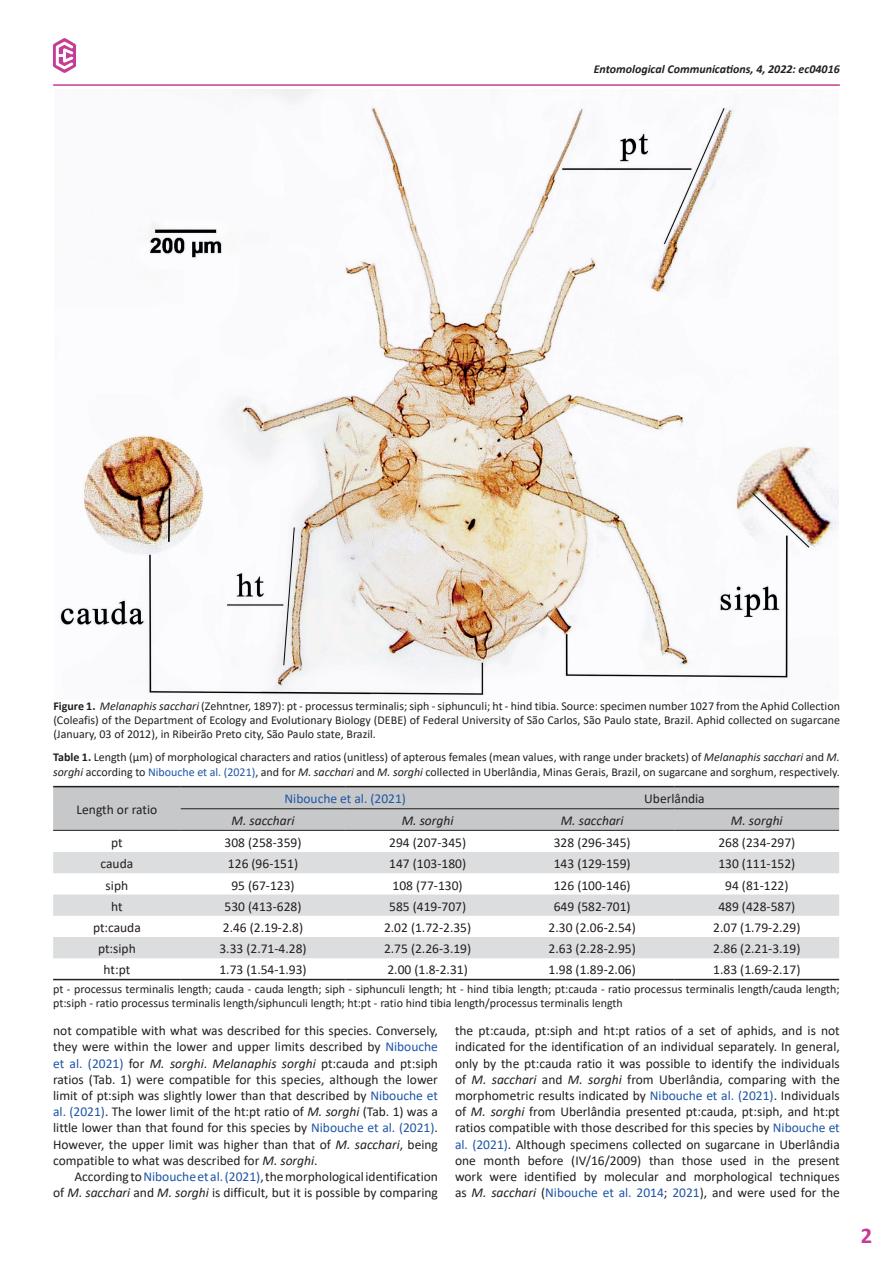
<style>
.page{position:relative;width:893px;height:1263px;background:#fff}
.page>*{position:absolute;margin:0;border:0;box-sizing:border-box;transform-origin:0 0}
.PageNumber{font:700 22.5px "Calibri";color:#c53b96}
.t1{font:13.5px/16.2px "Calibri";color:#231f20;text-align:justify}
.t2{font:italic 13.5px "Calibri";color:#231f20}
.t3{font:13.5px "Calibri";color:#1e56a6}
.Legend{font:12px/14.4px "Calibri";color:#231f20}
.t4{font:italic 700 12px "Calibri";color:#231f20}
.s1{font-weight:700}
.s2{font-style:italic}
.s3{color:#1e56a6}
</style>
<div class="page">
<hr style="left:53px;top:84px;width:787px;height:2px;background:#c53b96">
<img style="left:53px;top:38px;width:23px;height:35px">
<img style="left:59px;top:89px;width:780px;height:607px">
<div style="left:53px;top:787px;width:786px;height:43px;background:#c7c8ca"></div>
<svg style="left:53px;top:852px;width:786px;height:106px;fill:#dcdddf"></svg>
<hr style="left:181px;top:808px;width:164px;height:1px;background:#231f20">
<hr style="left:345px;top:808px;width:165px;height:1px;background:#231f20">
<hr style="left:510px;top:808px;width:164px;height:1px;background:#231f20">
<hr style="left:674px;top:808px;width:165px;height:1px;background:#231f20">
<hr style="left:53px;top:830px;width:128px;height:1px;background:#231f20">
<hr style="left:181px;top:830px;width:164px;height:1px;background:#231f20">
<hr style="left:345px;top:830px;width:165px;height:1px;background:#231f20">
<hr style="left:510px;top:830px;width:164px;height:1px;background:#231f20">
<hr style="left:674px;top:830px;width:165px;height:1px;background:#231f20">
<hr style="left:53px;top:979px;width:128px;height:1px;background:#231f20">
<hr style="left:181px;top:979px;width:164px;height:1px;background:#231f20">
<hr style="left:345px;top:979px;width:165px;height:1px;background:#231f20">
<hr style="left:510px;top:979px;width:164px;height:1px;background:#231f20">
<hr style="left:674px;top:979px;width:165px;height:1px;background:#231f20">
<hr style="left:53px;top:786px;width:128px;height:1px;background:#231f20">
<hr style="left:181px;top:786px;width:164px;height:1px;background:#231f20">
<hr style="left:345px;top:786px;width:165px;height:1px;background:#231f20">
<hr style="left:510px;top:786px;width:164px;height:1px;background:#231f20">
<hr style="left:674px;top:786px;width:165px;height:1px;background:#231f20">
<p class="t4" style="left:594px;top:60px;width:248px">Entomological Communications, 4, 2022: ec04016</p>
<p class="Legend" style="left:53px;top:698px;width:788px;text-align:justify"><span class="s1">Figure 1.</span> <span class="s2">Melanaphis sacchari</span> (Zehntner, 1897): pt - processus terminalis; siph - siphunculi; ht - hind tibia. Source: specimen number 1027 from the Aphid Collection (Coleafis) of the Department of Ecology and Evolutionary Biology (DEBE) of Federal University of São Carlos, São Paulo state, Brazil. Aphid collected on sugarcane (January, 03 of 2012), in Ribeirão Preto city, São Paulo state, Brazil.</p>
<p class="Legend" style="left:53px;top:750px;width:788px"><span class="s1">Table 1.</span> Length (μm) of morphological characters and ratios (unitless) of apterous females (mean values, with range under brackets) of <span class="s2">Melanaphis sacchari</span> and <span class="s2">M. sorghi</span> according to <span class="s3">Nibouche et al. (2021)</span>, and for <span class="s2">M. sacchari</span> and <span class="s2">M. sorghi</span> collected in Uberlândia, Minas Gerais, Brazil, on sugarcane and sorghum, respectively.</p>
<p class="t1" style="left:77px;top:801px;width:82px">Length or ratio</p>
<p class="t3" style="left:285px;top:789px;width:123px">Nibouche et al. (2021)</p>
<p class="t1" style="left:644px;top:790px;width:62px">Uberlândia</p>
<p class="t2" style="left:232px;top:811px;width:64px">M. sacchari</p>
<p class="t2" style="left:402px;top:811px;width:53px">M. sorghi</p>
<p class="t2" style="left:561px;top:811px;width:64px">M. sacchari</p>
<p class="t2" style="left:731px;top:811px;width:53px">M. sorghi</p>
<p class="t1" style="left:111px;top:834px;width:13px">pt</p>
<p class="t1" style="left:225px;top:834px;width:78px">308 (258-359)</p>
<p class="t1" style="left:389px;top:834px;width:78px">294 (207-345)</p>
<p class="t1" style="left:554px;top:834px;width:78px">328 (296-345)</p>
<p class="t1" style="left:718px;top:834px;width:78px">268 (234-297)</p>
<p class="t1" style="left:101px;top:855px;width:34px">cauda</p>
<p class="t1" style="left:228px;top:855px;width:72px">126 (96-151)</p>
<p class="t1" style="left:389px;top:855px;width:78px">147 (103-180)</p>
<p class="t1" style="left:554px;top:855px;width:78px">143 (129-159)</p>
<p class="t1" style="left:718px;top:855px;width:78px">130 (111-152)</p>
<p class="t1" style="left:106px;top:876px;width:24px">siph</p>
<p class="t1" style="left:231px;top:876px;width:65px">95 (67-123)</p>
<p class="t1" style="left:393px;top:876px;width:72px">108 (77-130)</p>
<p class="t1" style="left:554px;top:876px;width:78px">126 (100-146)</p>
<p class="t1" style="left:725px;top:876px;width:65px">94 (81-122)</p>
<p class="t1" style="left:111px;top:898px;width:13px">ht</p>
<p class="t1" style="left:225px;top:898px;width:78px">530 (413-628)</p>
<p class="t1" style="left:389px;top:898px;width:78px">585 (419-707)</p>
<p class="t1" style="left:554px;top:898px;width:78px">649 (582-701)</p>
<p class="t1" style="left:718px;top:898px;width:78px">489 (428-587)</p>
<p class="t1" style="left:93px;top:919px;width:49px">pt:cauda</p>
<p class="t1" style="left:223px;top:919px;width:82px">2.46 (2.19-2.8)</p>
<p class="t1" style="left:384px;top:919px;width:89px">2.02 (1.72-2.35)</p>
<p class="t1" style="left:549px;top:919px;width:89px">2.30 (2.06-2.54)</p>
<p class="t1" style="left:713px;top:919px;width:89px">2.07 (1.79-2.29)</p>
<p class="t1" style="left:98px;top:940px;width:39px">pt:siph</p>
<p class="t1" style="left:219px;top:940px;width:89px">3.33 (2.71-4.28)</p>
<p class="t1" style="left:384px;top:940px;width:89px">2.75 (2.26-3.19)</p>
<p class="t1" style="left:549px;top:940px;width:89px">2.63 (2.28-2.95)</p>
<p class="t1" style="left:713px;top:940px;width:89px">2.86 (2.21-3.19)</p>
<p class="t1" style="left:104px;top:961px;width:28px">ht:pt</p>
<p class="t1" style="left:219px;top:961px;width:89px">1.73 (1.54-1.93)</p>
<p class="t1" style="left:387px;top:961px;width:82px">2.00 (1.8-2.31)</p>
<p class="t1" style="left:549px;top:961px;width:89px">1.98 (1.89-2.06)</p>
<p class="t1" style="left:713px;top:961px;width:89px">1.83 (1.69-2.17)</p>
<p class="Legend" style="left:53px;top:981px;width:788px">pt - processus terminalis length; cauda - cauda length; siph - siphunculi length; ht - hind tibia length; pt:cauda - ratio processus terminalis length/cauda length; pt:siph - ratio processus terminalis length/siphunculi length; ht:pt - ratio hind tibia length/processus terminalis length</p>
<p class="t1" style="left:53px;top:1022px;width:386px">not compatible with what was described for this species. Conversely, they were within the lower and upper limits described by <span class="s3">Nibouche et al. (2021)</span> for <span class="s2">M. sorghi</span>. <span class="s2">Melanaphis sorghi</span> pt:cauda and pt:siph ratios (Tab. 1) were compatible for this species, although the lower limit of pt:siph was slightly lower than that described by <span class="s3">Nibouche et al. (2021)</span>. The lower limit of the ht:pt ratio of <span class="s2">M. sorghi</span> (Tab. 1) was a little lower than that found for this species by <span class="s3">Nibouche et al. (2021)</span>.<br>However, the upper limit was higher than that of <span class="s2">M. sacchari</span>, being compatible to what was described for <span class="s2">M. sorghi</span>.</p>
<p class="t1" style="left:53px;top:1168px;width:386px;text-align:right">According to <span class="s3">Nibouche et al. (2021)</span>, the morphological identification<br>of <span class="s2">M. sacchari</span> and <span class="s2">M. sorghi</span> is difficult, but it is possible by comparing</p>
<p class="t1" style="left:455px;top:1022px;width:386px">the pt:cauda, pt:siph and ht:pt ratios of a set of aphids, and is not indicated for the identification of an individual separately. In general, only by the pt:cauda ratio it was possible to identify the individuals of <span class="s2">M. sacchari</span> and <span class="s2">M. sorghi</span> from Uberlândia, comparing with the morphometric results indicated by <span class="s3">Nibouche et al. (2021)</span>. Individuals of <span class="s2">M. sorghi</span> from Uberlândia presented pt:cauda, pt:siph, and ht:pt ratios compatible with those described for this species by <span class="s3">Nibouche et al. (2021)</span>. Although specimens collected on sugarcane in Uberlândia one month before (IV/16/2009) than those used in the present work were identified by molecular and morphological techniques as <span class="s2">M. sacchari</span> (<span class="s3">Nibouche et al. 2014</span>; <span class="s3">2021</span>), and were used for the</p>
<p class="PageNumber" style="left:861px;top:1219px;width:13px">2</p>
</div>
